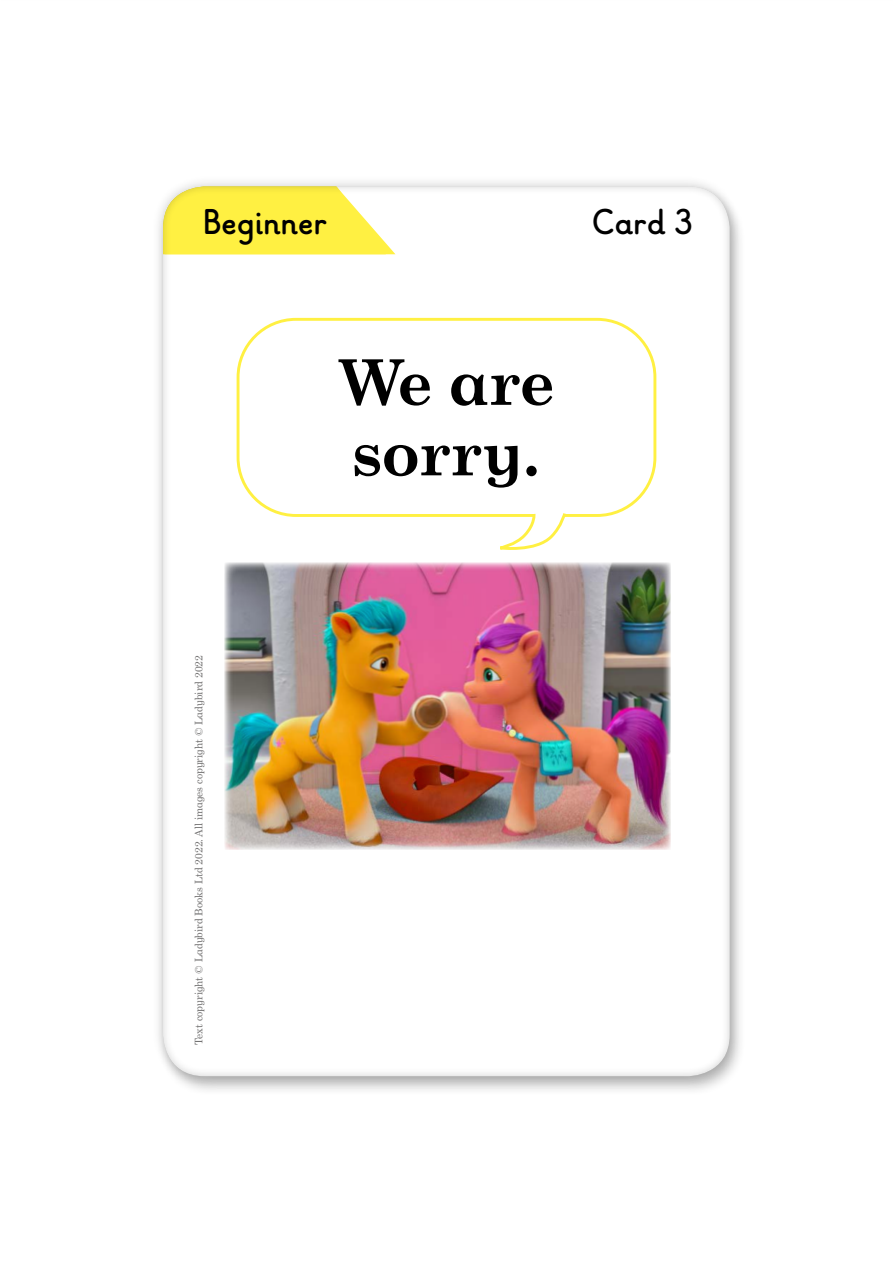
<style>
.page{position:relative;width:893px;height:1263px;background:#fff}
.page>*{position:absolute;margin:0;border:0;box-sizing:border-box;transform-origin:0 0}
.t1{font:700 63px/70.5px "Century Schlbk Penguin Inf";letter-spacing:.005em;color:#000}
.t2{font:700 36px "Ladybird Learning";color:#000}
.t3{font:10.5px "Century Schlbk Penguin Inf";color:#706f6f}
</style>
<div class="page">
<div style="left:0;top:0;width:893px;height:1263px;background:#000;opacity:.25"></div>
<h2 class="t2" style="left:203px;top:202px;width:126px">Beginner</h2>
<h2 class="t2" style="left:592px;top:202px;width:102px">Card 3</h2>
<p class="t3" style="left:192px;top:1045px;width:391px;rotate:-90deg">Text copyright © Ladybird Books Ltd 2022. All images copyright © Ladybird 2022</p>
<h1 class="t1" style="left:338px;top:346px;width:218px">We are sorry.</h1>
</div>
